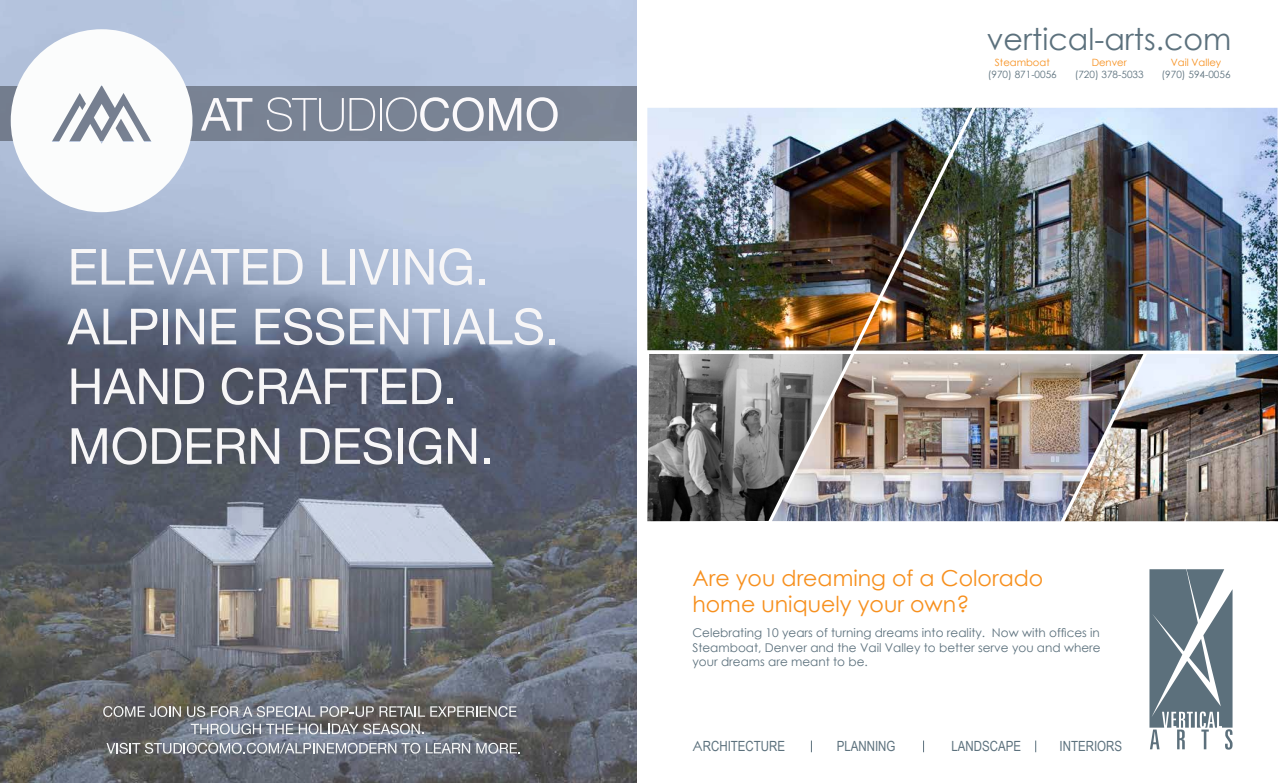
<style>
.page{position:relative;width:1278px;height:783px;background:#fff}
.page>*{position:absolute;margin:0;border:0;box-sizing:border-box;transform-origin:0 0}
.t1{font:30.1px "Century Gothic";color:#5c717d}
.t2{font:22px/26.5px "Century Gothic";color:#f7901e}
.t3{font:14px "Arial Narrow";color:#5c717d}
.t4{font:12px/14.4px "Century Gothic";color:#5c717d;text-align:justify}
.t5{font:10px "Century Gothic";color:#5c717d}
.t6{font:10px "Century Gothic";color:#f7901e}
.s1{font-family:"Century Gothic"}
</style>
<div class="page">
<img style="left:851px;top:354px;width:213px;height:167px">
<img style="left:647px;top:108px;width:631px;height:243px">
<img style="left:647px;top:354px;width:204px;height:167px">
<img style="left:1064px;top:354px;width:214px;height:167px">
<svg style="left:1149px;top:569px;width:84px;height:181px"></svg>
<img style="left:0;top:0;width:636px;height:783px">
<div style="left:0;top:87px;width:636px;height:54px;background:#798394"></div>
<svg style="left:11px;top:29px;width:182px;height:183px"></svg>
<svg style="left:72px;top:249px;width:24px;height:36px"></svg>
<svg style="left:102px;top:249px;width:166px;height:36px"></svg>
<svg style="left:274px;top:249px;width:29px;height:36px"></svg>
<svg style="left:322px;top:249px;width:24px;height:36px"></svg>
<div style="left:350px;top:249px;width:5px;height:36px;background:#f7f6f7"></div>
<svg style="left:359px;top:249px;width:30px;height:36px"></svg>
<div style="left:393px;top:249px;width:5px;height:36px;background:#f7f6f7"></div>
<svg style="left:405px;top:248px;width:67px;height:37px"></svg>
<svg style="left:479px;top:279px;width:5px;height:6px"></svg>
<svg style="left:67px;top:309px;width:90px;height:35px"></svg>
<div style="left:163px;top:309px;width:5px;height:35px;background:#f7f6f7"></div>
<svg style="left:176px;top:309px;width:28px;height:35px"></svg>
<svg style="left:212px;top:309px;width:24px;height:35px"></svg>
<svg style="left:256px;top:308px;width:88px;height:37px"></svg>
<svg style="left:350px;top:309px;width:24px;height:35px"></svg>
<svg style="left:380px;top:309px;width:60px;height:35px"></svg>
<div style="left:444px;top:309px;width:5px;height:35px;background:#f7f6f7"></div>
<svg style="left:453px;top:308px;width:90px;height:37px"></svg>
<svg style="left:549px;top:339px;width:5px;height:5px"></svg>
<svg style="left:72px;top:369px;width:95px;height:35px"></svg>
<svg style="left:175px;top:369px;width:29px;height:35px"></svg>
<svg style="left:222px;top:368px;width:31px;height:37px"></svg>
<svg style="left:259px;top:369px;width:182px;height:35px"></svg>
<svg style="left:447px;top:399px;width:6px;height:5px"></svg>
<svg style="left:72px;top:428px;width:35px;height:36px"></svg>
<svg style="left:113px;top:427px;width:33px;height:38px"></svg>
<svg style="left:152px;top:428px;width:29px;height:36px"></svg>
<svg style="left:187px;top:428px;width:92px;height:36px"></svg>
<svg style="left:301px;top:427px;width:91px;height:38px"></svg>
<div style="left:398px;top:428px;width:5px;height:36px;background:#f7f6f7"></div>
<svg style="left:409px;top:427px;width:32px;height:38px"></svg>
<svg style="left:448px;top:428px;width:28px;height:36px"></svg>
<svg style="left:484px;top:458px;width:6px;height:6px"></svg>
<svg style="left:201px;top:98px;width:51px;height:33px"></svg>
<svg style="left:267px;top:97px;width:77px;height:34px"></svg>
<svg style="left:350px;top:98px;width:25px;height:33px"></svg>
<hr style="left:380px;top:98px;width:2px;height:33px;background:#fbf9fb">
<svg style="left:386px;top:97px;width:135px;height:34px"></svg>
<svg style="left:527px;top:97px;width:31px;height:34px"></svg>
<svg style="left:103px;top:706px;width:78px;height:11px"></svg>
<svg style="left:187px;top:706px;width:18px;height:11px"></svg>
<svg style="left:211px;top:706px;width:163px;height:11px;background:#94979e"></svg>
<svg style="left:380px;top:706px;width:137px;height:11px;background:#8d8c8c"></svg>
<svg style="left:191px;top:724px;width:102px;height:10px"></svg>
<svg style="left:299px;top:724px;width:125px;height:10px"></svg>
<svg style="left:106px;top:743px;width:290px;height:11px;background:#9599a0"></svg>
<svg style="left:402px;top:743px;width:18px;height:11px"></svg>
<svg style="left:426px;top:743px;width:44px;height:10px"></svg>
<svg style="left:476px;top:743px;width:44px;height:11px"></svg>
<h1 class="t1" style="left:987px;top:18px;width:246px">vertical-arts.com</h1>
<p class="t6" style="left:995px;top:55px;width:56px">Steamboat</p>
<p class="t5" style="left:988px;top:67px;width:71px">(970) 871-0056</p>
<p class="t6" style="left:1171px;top:55px;width:52px">Vail Valley</p>
<p class="t5" style="left:1162px;top:67px;width:71px">(970) 594-0056</p>
<p class="t6" style="left:1092px;top:55px;width:37px">Denver</p>
<p class="t5" style="left:1075px;top:67px;width:71px">(720) 378-5033</p>
<h2 class="t2" style="left:692px;top:564px;width:352px">Are you dreaming of a Colorado home uniquely your own?</h2>
<p class="t4" style="left:692px;top:625px;width:410px">Celebrating 10 years of turning dreams into reality. Now with offices in Steamboat, Denver and the Vail Valley to better serve you and where your dreams are meant to be.</p>
<p class="t3" style="left:692px;top:736px;width:94px"><span class="s1">A</span>RCHITECTURE</p>
<p class="t3" style="left:837px;top:736px;width:60px">PLANNING</p>
<p class="t3" style="left:951px;top:736px;width:71px">LANDSCAPE</p>
<p class="t3" style="left:1060px;top:736px;width:64px">INTERIORS</p>
</div>
